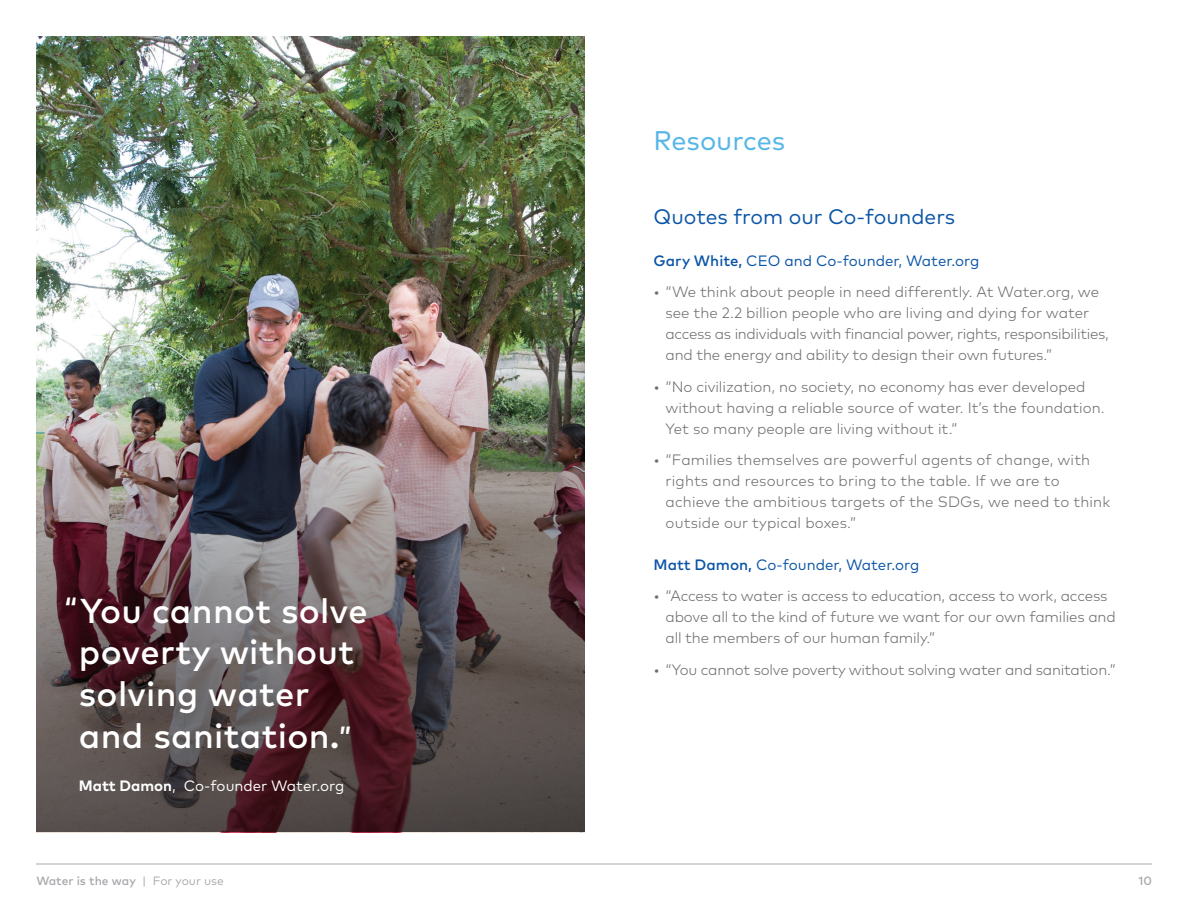
<style>
.page{position:relative;width:1188px;height:918px;background:#fff}
.page>*{position:absolute;margin:0;border:0;box-sizing:border-box;transform-origin:0 0}
.t1{font:500 34.5px/42px "Mark Pro";letter-spacing:.01em;color:#fff}
.t2{font:27px "Mark Pro";color:#58b7e7}
.t3{font:21px "Mark Pro";color:#0a54a6}
.t4{font:300 15px/21px "Mark Pro";color:#6c6d70}
.t5{font:15px "Mark Pro";color:#0a54a6}
.t6{font:15px "Mark Pro";color:#fff}
.t7{font:500 12px "Mark Pro";color:#a8a9ad}
.s1{font-size:28.5px}
.s2{font-size:27px}
.s3{font-weight:700}
.s4{font-weight:400}
.s5{font-weight:500}
</style>
<div class="page">
<img style="left:36px;top:36px;width:549px;height:796px">
<hr style="left:36px;top:864px;width:1116px;height:1px;background:#a8a9ad">
<h1 class="t1" style="left:79px;top:587px;width:290px;text-indent:-14px"><span class="s1">“</span>You cannot solve poverty without solving water and sanitation.<span class="s2">”</span></h1>
<p class="t6" style="left:79px;top:774px;width:267px"><span class="s3">Matt Damon</span>, Co-founder Water.org</p>
<p class="t7" style="left:36px;top:872px;width:189px">Water is the way <span class="s4">| For your use</span></p>
<h2 class="t2" style="left:654px;top:120px;width:133px">Resources</h2>
<h3 class="t3" style="left:654px;top:200px;width:303px">Quotes from our Co-founders</h3>
<p class="t5" style="left:654px;top:249px;width:327px"><span class="s5">Gary White,</span> CEO and Co-founder, Water.org</p>
<p class="t4" style="left:666px;top:280px;width:445px;text-indent:-12px"><span class="s4">•</span> “We think about people in need differently. At Water.org, we see the 2.2 billion people who are living and dying for water access as individuals with financial power, rights, responsibilities, and the energy and ability to design their own futures.”</p>
<p class="t4" style="left:666px;top:375px;width:440px;text-indent:-12px"><span class="s4">•</span> “No civilization, no society, no economy has ever developed without having a reliable source of water. It’s the foundation.<br>Yet so many people are living without it.”</p>
<p class="t4" style="left:666px;top:448px;width:446px;text-indent:-12px"><span class="s4">•</span> “Families themselves are powerful agents of change, with rights and resources to bring to the table. If we are to achieve the ambitious targets of the SDGs, we need to think outside our typical boxes.”</p>
<p class="t5" style="left:654px;top:553px;width:267px"><span class="s5">Matt Damon,</span> Co-founder, Water.org</p>
<p class="t4" style="left:666px;top:585px;width:452px;text-indent:-12px"><span class="s4">•</span> “Access to water is access to education, access to work, access above all to the kind of future we want for our own families and all the members of our human family.”</p>
<p class="t4" style="left:654px;top:658px;width:464px"><span class="s4">•</span> “You cannot solve poverty without solving water and sanitation.”</p>
<p class="t7" style="left:1138px;top:872px;width:15px">10</p>
</div>
